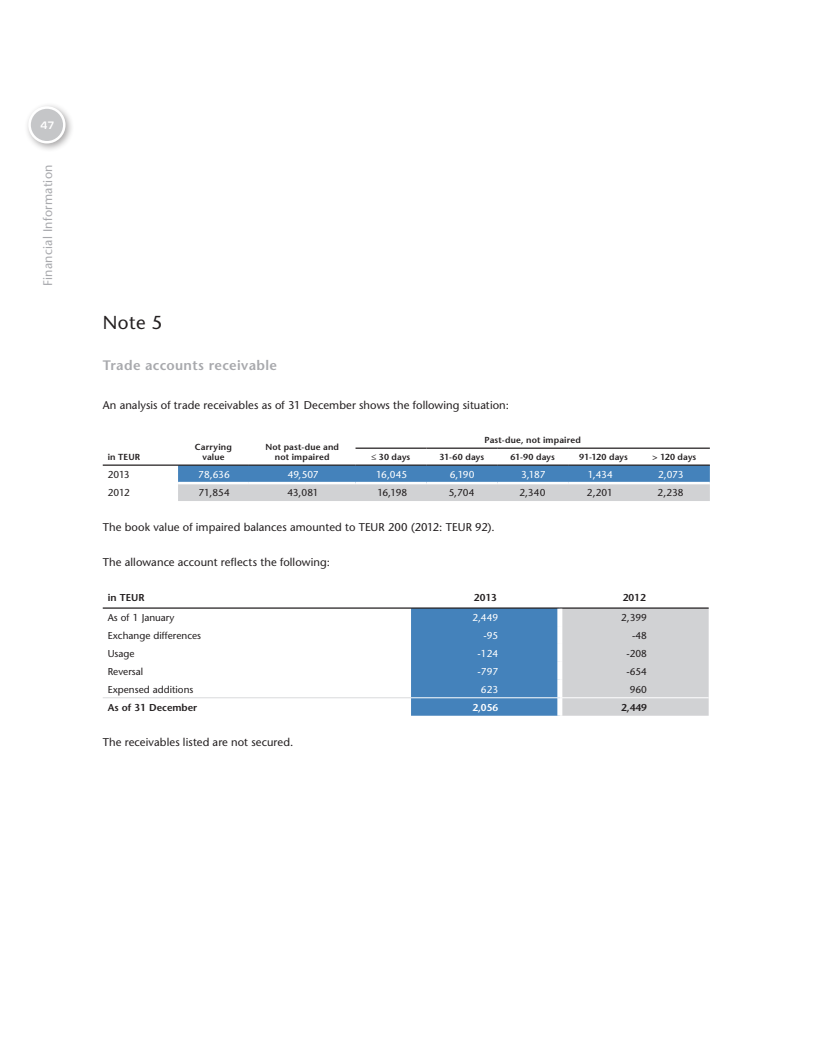
<style>
.page{position:relative;width:815px;height:1063px;background:#fff}
.page>*{position:absolute;margin:0;border:0;box-sizing:border-box;transform-origin:0 0}
._1__Unterüberschrift{font:18.75px "Stone Sans";color:#231f20}
._2__Unterüberschrift{font:600 13.75px "Stone Sans";letter-spacing:.03em;color:#a8a9ad}
.t1{font:12.5px "Stone Sans";letter-spacing:.02em;color:#a8a9ad}
.Fließtext{font:11.25px "Stone Sans";letter-spacing:.005em;color:#231f20}
.Aufzählungszeichen{font:10px "Stone Sans";color:#231f20}
.Fließ{font:10px "Stone Sans";color:#231f20}
.Fließ-2{font:10px "Stone Sans";letter-spacing:-.015em;color:#fff}
.Aufzählungszeichen-2{font:600 10px "Stone Sans";color:#231f20}
.Aufzählungszeichen-3{font:10px "Stone Sans";color:#fff}
.Aufzählungszeichen-4{font:600 10px "Stone Sans";color:#fff}
.t2{font:600 10px "Eurostile";color:#fff}
.Fließ-3{font:600 8.75px/10px "Stone Sans";letter-spacing:.02em;color:#231f20;text-align:center}
</style>
<div class="page">
<div style="left:24px;top:102px;width:51px;height:51px;background:#231f20;opacity:.4"></div>
<div style="left:30px;top:108px;width:34px;height:34px;background:#c5c6c8;border-radius:50%"></div>
<div style="left:28px;top:106px;width:38px;height:38px;border:2px solid #fff;border-radius:50%"></div>
<svg style="left:178px;top:466px;width:532px;height:35px;background:#8eacc8"></svg>
<hr style="left:178px;top:482px;width:71px;height:2px;background:#fff">
<hr style="left:249px;top:482px;width:107px;height:2px;background:#fff">
<hr style="left:356px;top:482px;width:70px;height:2px;background:#fff">
<hr style="left:426px;top:482px;width:71px;height:2px;background:#fff">
<hr style="left:497px;top:482px;width:71px;height:2px;background:#fff">
<hr style="left:568px;top:482px;width:71px;height:2px;background:#fff">
<hr style="left:639px;top:482px;width:71px;height:2px;background:#fff">
<hr style="left:103px;top:465px;width:75px;height:1px;background:#231f20">
<hr style="left:178px;top:465px;width:71px;height:1px;background:#231f20">
<hr style="left:249px;top:465px;width:107px;height:1px;background:#231f20">
<hr style="left:356px;top:448px;width:70px;height:1px;background:#231f20">
<hr style="left:426px;top:448px;width:71px;height:1px;background:#231f20">
<hr style="left:497px;top:448px;width:71px;height:1px;background:#231f20">
<hr style="left:568px;top:448px;width:71px;height:1px;background:#231f20">
<hr style="left:639px;top:448px;width:71px;height:1px;background:#231f20">
<hr style="left:356px;top:465px;width:70px;height:1px;background:#231f20">
<hr style="left:426px;top:465px;width:71px;height:1px;background:#231f20">
<hr style="left:497px;top:465px;width:71px;height:1px;background:#231f20">
<hr style="left:568px;top:465px;width:71px;height:1px;background:#231f20">
<hr style="left:639px;top:465px;width:71px;height:1px;background:#231f20">
<svg style="left:411px;top:609px;width:298px;height:107px;background:#8baac7"></svg>
<hr style="left:103px;top:607px;width:308px;height:2px;background:#231f20">
<hr style="left:411px;top:607px;width:149px;height:2px;background:#231f20">
<hr style="left:560px;top:607px;width:149px;height:2px;background:#231f20">
<div style="left:557px;top:609px;width:5px;height:17px;background:#fff"></div>
<div style="left:557px;top:626px;width:5px;height:18px;background:#fff"></div>
<div style="left:557px;top:644px;width:5px;height:18px;background:#fff"></div>
<div style="left:557px;top:662px;width:5px;height:18px;background:#fff"></div>
<div style="left:557px;top:680px;width:5px;height:17px;background:#fff"></div>
<div style="left:557px;top:698px;width:5px;height:18px;background:#fff"></div>
<hr style="left:103px;top:697px;width:308px;height:1px;background:#d9dadc">
<hr style="left:411px;top:697px;width:149px;height:1px;background:#fff">
<hr style="left:560px;top:697px;width:149px;height:1px;background:#fff">
<p class="t2" style="left:41px;top:120px;width:16px">47</p>
<p class="t1" style="left:40px;top:286px;width:123px;rotate:-90deg">Financial Information</p>
<p class="_1__Unterüberschrift" style="left:103px;top:311px;width:61px">Note 5</p>
<p class="_2__Unterüberschrift" style="left:103px;top:357px;width:176px">Trade accounts receivable</p>
<p class="Fließtext" style="left:103px;top:398px;width:408px">An analysis of trade receivables as of 31 December shows the following situation:</p>
<p class="Fließ-3" style="left:108px;top:452px;width:34px">in TEUR</p>
<p class="Fließ-3" style="left:195px;top:442px;width:39px">Carrying value</p>
<p class="Fließ-3" style="left:265px;top:442px;width:75px">Not past-due and not impaired</p>
<p class="Fließ-3" style="left:485px;top:435px;width:98px">Past-due, not impaired</p>
<p class="Fließ-3" style="left:372px;top:452px;width:40px">≤ 30 days</p>
<p class="Fließ-3" style="left:439px;top:452px;width:46px">31-60 days</p>
<p class="Fließ-3" style="left:510px;top:452px;width:46px">61-90 days</p>
<p class="Fließ-3" style="left:579px;top:452px;width:50px">91-120 days</p>
<p class="Fließ-3" style="left:652px;top:452px;width:45px">&gt; 120 days</p>
<p class="Fließ" style="left:108px;top:468px;width:23px">2013</p>
<p class="Fließ-2" style="left:198px;top:468px;width:33px">78,636</p>
<p class="Fließ-2" style="left:288px;top:468px;width:32px">49,507</p>
<p class="Fließ-2" style="left:376px;top:468px;width:33px">16,045</p>
<p class="Fließ-2" style="left:450px;top:468px;width:26px">6,190</p>
<p class="Fließ-2" style="left:521px;top:468px;width:26px">3,187</p>
<p class="Fließ-2" style="left:588px;top:468px;width:26px">1,434</p>
<p class="Fließ-2" style="left:658px;top:468px;width:27px">2,073</p>
<p class="Fließ" style="left:108px;top:486px;width:24px">2012</p>
<p class="Fließ" style="left:198px;top:486px;width:33px">71,854</p>
<p class="Fließ" style="left:288px;top:486px;width:33px">43,081</p>
<p class="Fließ" style="left:377px;top:486px;width:31px">16,198</p>
<p class="Fließ" style="left:449px;top:486px;width:27px">5,704</p>
<p class="Fließ" style="left:519px;top:486px;width:28px">2,340</p>
<p class="Fließ" style="left:587px;top:486px;width:27px">2,201</p>
<p class="Fließ" style="left:658px;top:486px;width:28px">2,238</p>
<p class="Fließtext" style="left:103px;top:520px;width:393px">The book value of impaired balances amounted to TEUR 200 (2012: TEUR 92).</p>
<p class="Fließtext" style="left:103px;top:555px;width:229px">The allowance account reflects the following:</p>
<p class="Aufzählungszeichen-2" style="left:108px;top:592px;width:38px">in TEUR</p>
<p class="Aufzählungszeichen-2" style="left:474px;top:592px;width:24px">2013</p>
<p class="Aufzählungszeichen-2" style="left:623px;top:592px;width:24px">2012</p>
<p class="Aufzählungszeichen" style="left:108px;top:611px;width:68px">As of 1 January</p>
<p class="Aufzählungszeichen-3" style="left:472px;top:611px;width:27px">2,449</p>
<p class="Aufzählungszeichen" style="left:621px;top:611px;width:27px">2,399</p>
<p class="Aufzählungszeichen" style="left:108px;top:629px;width:95px">Exchange differences</p>
<p class="Aufzählungszeichen-3" style="left:483px;top:629px;width:16px">-95</p>
<p class="Aufzählungszeichen" style="left:632px;top:629px;width:16px">-48</p>
<p class="Aufzählungszeichen" style="left:108px;top:647px;width:28px">Usage</p>
<p class="Aufzählungszeichen-3" style="left:478px;top:647px;width:22px">-124</p>
<p class="Aufzählungszeichen" style="left:626px;top:647px;width:22px">-208</p>
<p class="Aufzählungszeichen" style="left:108px;top:665px;width:37px">Reversal</p>
<p class="Aufzählungszeichen-3" style="left:478px;top:665px;width:22px">-797</p>
<p class="Aufzählungszeichen" style="left:626px;top:665px;width:22px">-654</p>
<p class="Aufzählungszeichen" style="left:108px;top:683px;width:87px">Expensed additions</p>
<p class="Aufzählungszeichen-3" style="left:481px;top:683px;width:19px">623</p>
<p class="Aufzählungszeichen" style="left:630px;top:683px;width:19px">960</p>
<p class="Aufzählungszeichen-2" style="left:108px;top:701px;width:91px">As of 31 December</p>
<p class="Aufzählungszeichen-4" style="left:472px;top:701px;width:27px">2,056</p>
<p class="Aufzählungszeichen-2" style="left:621px;top:701px;width:27px">2,449</p>
<p class="Fließtext" style="left:103px;top:735px;width:192px">The receivables listed are not secured.</p>
</div>
